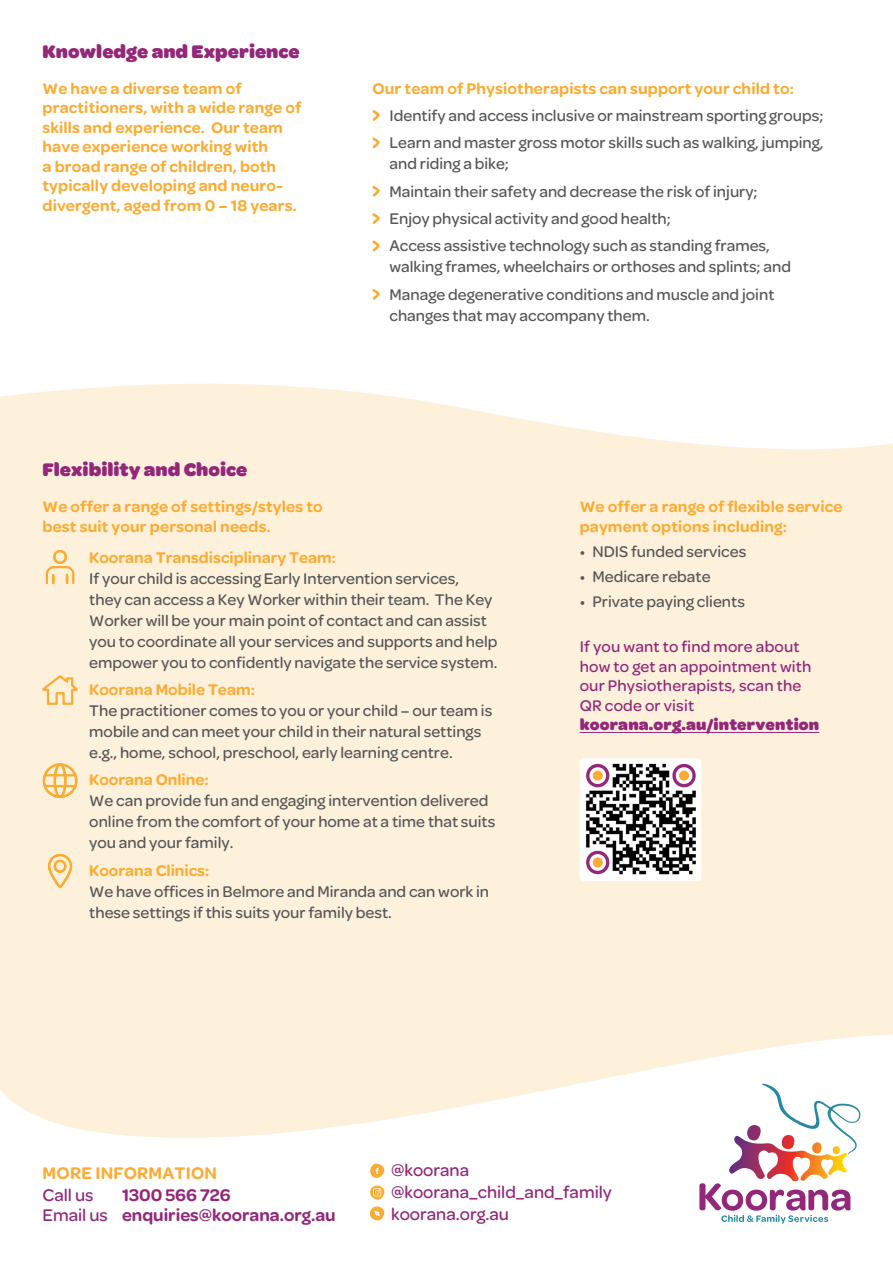
<style>
.page{position:relative;width:893px;height:1263px;background:#fff}
.page>*{position:absolute;margin:0;border:0;box-sizing:border-box;transform-origin:0 0}
.Paragraph_Style_4{font:900 19.5px "Omnes";color:#93287b}
.t1{font:500 18px/22.2px "Omnes";color:#93287b}
.t2{font:600 18px "Omnes";color:#93287b}
.t3{font:600 18px "Omnes";letter-spacing:.015em;color:#fbac33}
.Heading_Bullet{font:500 16.5px/21px "Omnes";color:#57585a}
.Paragraph_Style_3{font:600 16.5px/19.5px "Omnes";letter-spacing:.01em;color:#fbac33}
.Paragraph_Style_3-2{font:500 16.5px/19.5px "Omnes";letter-spacing:.01em;color:#93287b}
.Paragraph_Style_2{font:500 16.5px "Omnes";color:#57585a}
.s1{font-weight:600;color:#fbac33}
.s2{font-weight:900}
.s3{font-weight:500}
</style>
<div class="page">
<div style="left:0;top:147px;width:893px;height:1116px;background:#fef1dc"></div>
<svg style="left:0;top:147px;width:893px;height:303px;fill:#fff"></svg>
<svg style="left:0;top:1034px;width:893px;height:229px;fill:#fff"></svg>
<svg style="left:699px;top:1084px;width:161px;height:140px"></svg>
<svg style="left:370px;top:1163px;width:15px;height:15px"></svg>
<svg style="left:370px;top:1206px;width:14px;height:15px"></svg>
<svg style="left:370px;top:1185px;width:15px;height:15px"></svg>
<svg style="left:372px;top:110px;width:8px;height:11px"></svg>
<svg style="left:372px;top:137px;width:8px;height:12px"></svg>
<svg style="left:372px;top:185px;width:8px;height:12px"></svg>
<svg style="left:372px;top:212px;width:8px;height:12px"></svg>
<svg style="left:372px;top:240px;width:8px;height:12px"></svg>
<svg style="left:372px;top:288px;width:8px;height:12px"></svg>
<hr style="left:580px;top:732px;width:239px;height:1px;background:#93287b">
<img style="left:580px;top:758px;width:121px;height:123px">
<svg style="left:42px;top:675px;width:36px;height:30px"></svg>
<svg style="left:48px;top:854px;width:25px;height:34px"></svg>
<svg style="left:42px;top:763px;width:36px;height:35px"></svg>
<svg style="left:45px;top:550px;width:30px;height:35px"></svg>
<p class="Paragraph_Style_4" style="left:43px;top:40px;width:259px">Knowledge and Experience</p>
<p class="Paragraph_Style_3" style="left:43px;top:78px;width:260px">We have a diverse team of practitioners, with a wide range of skills and experience. Our team have experience working with<br>a broad range of children, both typically developing and neuro&shy;divergent, aged from 0 – 18 years.</p>
<p class="Paragraph_Style_3" style="left:372px;top:78px;width:423px">Our team of Physiotherapists can support your child to:</p>
<p class="Heading_Bullet" style="left:389px;top:105px;width:435px">Identify and access inclusive or mainstream sporting groups;</p>
<p class="Heading_Bullet" style="left:389px;top:132px;width:435px">Learn and master gross motor skills such as walking, jumping, and riding a bike;</p>
<p class="Heading_Bullet" style="left:389px;top:181px;width:370px">Maintain their safety and decrease the risk of injury;</p>
<p class="Heading_Bullet" style="left:389px;top:208px;width:283px">Enjoy physical activity and good health;</p>
<p class="Heading_Bullet" style="left:389px;top:235px;width:403px">Access assistive technology such as standing frames, walking frames, wheelchairs or orthoses and splints; and</p>
<p class="Heading_Bullet" style="left:389px;top:284px;width:386px">Manage degenerative conditions and muscle and joint changes that may accompany them.</p>
<p class="Paragraph_Style_4" style="left:43px;top:458px;width:206px">Flexibility and Choice</p>
<p class="Paragraph_Style_3" style="left:43px;top:497px;width:282px">We offer a range of settings/styles to best suit your personal needs.</p>
<p class="Heading_Bullet" style="left:89px;top:547px;width:410px"><span class="s1">Koorana Transdisciplinary Team:<br></span>If your child is accessing Early Intervention services,<br>they can access a Key Worker within their team. The Key Worker will be your main point of contact and can assist you to coordinate all your services and supports and help empower you to confidently navigate the service system.</p>
<p class="Heading_Bullet" style="left:89px;top:679px;width:404px"><span class="s1">Koorana Mobile Team:<br></span>The practitioner comes to you or your child – our team is mobile and can meet your child in their natural settings e.g., home, school, preschool, early learning centre.</p>
<p class="Heading_Bullet" style="left:89px;top:769px;width:408px"><span class="s1">Koorana Online:<br></span>We can provide fun and engaging intervention delivered online from the comfort of your home at a time that suits you and your family.</p>
<p class="Heading_Bullet" style="left:89px;top:860px;width:401px"><span class="s1">Koorana Clinics:<br></span>We have offices in Belmore and Miranda and can work in these settings if this suits your family best.</p>
<p class="Paragraph_Style_3" style="left:580px;top:497px;width:264px">We offer a range of flexible service payment options including:</p>
<p class="Paragraph_Style_2" style="left:580px;top:542px;width:168px">• NDIS funded services</p>
<p class="Paragraph_Style_2" style="left:580px;top:567px;width:132px">• Medicare rebate</p>
<p class="Paragraph_Style_2" style="left:580px;top:593px;width:167px">• Private paying clients</p>
<p class="Paragraph_Style_3-2" style="left:580px;top:637px;width:241px">If you want to find more about how to get an appointment with our Physiotherapists, scan the<br>QR code or visit <span class="s2">koorana.org.au/intervention</span></p>
<p class="t3" style="left:43px;top:1162px;width:176px">MORE INFORMATION</p>
<p class="t1" style="left:43px;top:1184px;width:53px">Call us</p>
<p class="t2" style="left:122px;top:1185px;width:110px">1300 566 726</p>
<p class="t2" style="left:43px;top:1204px;width:295px"><span class="s3">Email us</span> enquiries@koorana.org.au</p>
<p class="t1" style="left:391px;top:1159px;width:222px">@koorana @koorana_child_and_family</p>
<p class="t1" style="left:391px;top:1203px;width:119px">koorana.org.au</p>
</div>
